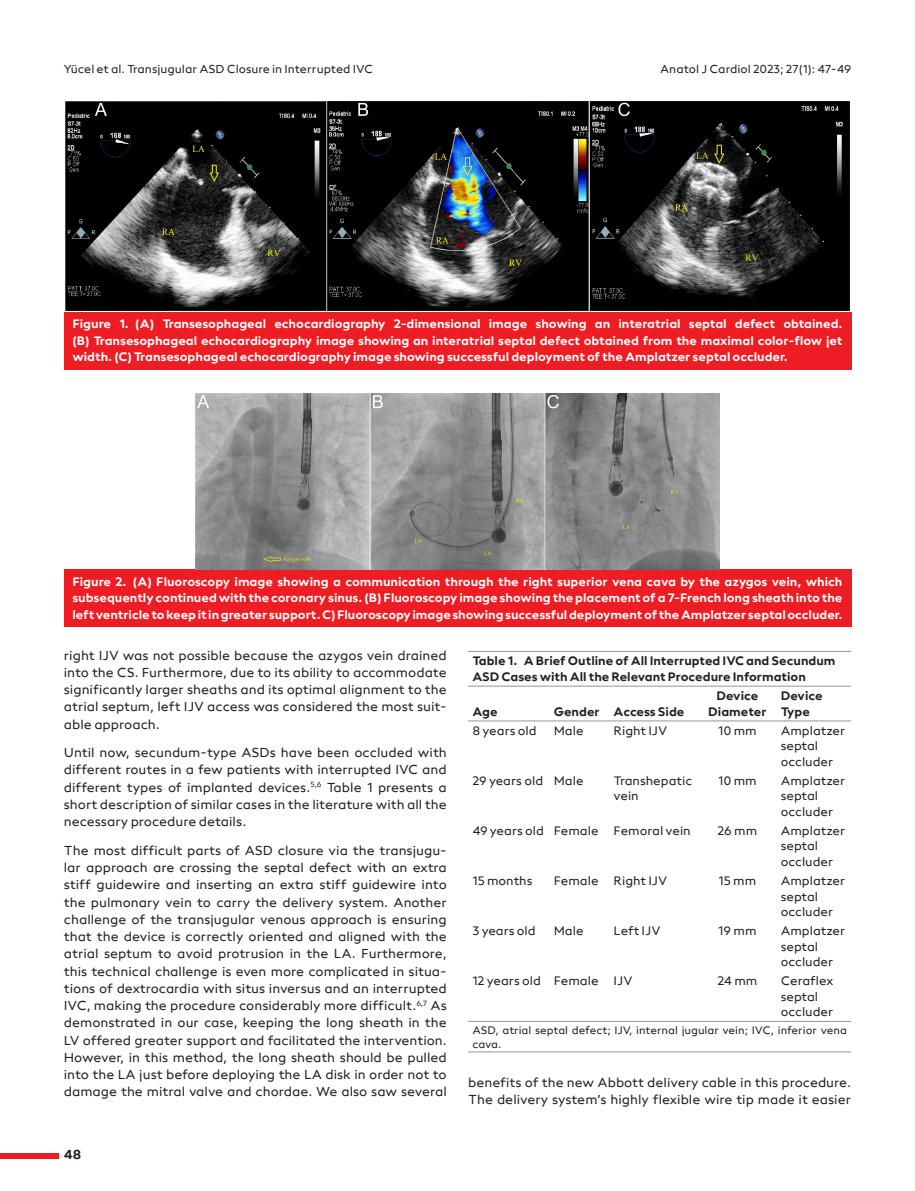
<style>
.page{position:relative;width:915px;height:1191px;background:#fff}
.page>*{position:absolute;margin:0;border:0;box-sizing:border-box;transform-origin:0 0}
.t1{font:13.5px/17.2px "neue Radial A Regular";color:#231f20;text-align:justify}
.t2{font:13.5px "neue Radial A Bold";color:#231f20}
.t3{font:12.75px/16.5px "neue Radial A Bold";color:#fff;text-align:justify}
.t4{font:12.75px/15.3px "neue Radial A Regular";color:#231f20}
.t5{font:12.75px/15.3px "neue Radial A Bold";color:#231f20}
.t6{font:12px "neue Radial A Regular";color:#231f20}
.t7{font:11.25px/13.5px "neue Radial A Regular";color:#231f20}
</style>
<div class="page">
<div style="left:0;top:1152px;width:58px;height:6px;background:#ee1d23"></div>
<div style="left:64px;top:312px;width:786px;height:57px;background:#ee1d23"></div>
<img style="left:65px;top:101px;width:784px;height:210px">
<div style="left:64px;top:569px;width:786px;height:58px;background:#ee1d23"></div>
<img style="left:196px;top:393px;width:523px;height:176px">
<hr style="left:468px;top:651px;width:382px;height:1px;background:#939598">
<hr style="left:468px;top:1051px;width:382px;height:1px;background:#939598">
<hr style="left:468px;top:686px;width:81px;height:1px;background:#939598">
<hr style="left:549px;top:686px;width:60px;height:1px;background:#939598">
<hr style="left:609px;top:686px;width:89px;height:1px;background:#939598">
<hr style="left:698px;top:686px;width:78px;height:1px;background:#939598">
<hr style="left:776px;top:686px;width:74px;height:1px;background:#939598">
<hr style="left:468px;top:720px;width:81px;height:1px;background:#939598">
<hr style="left:549px;top:720px;width:60px;height:1px;background:#939598">
<hr style="left:609px;top:720px;width:89px;height:1px;background:#939598">
<hr style="left:698px;top:720px;width:78px;height:1px;background:#939598">
<hr style="left:776px;top:720px;width:74px;height:1px;background:#939598">
<hr style="left:468px;top:1021px;width:81px;height:1px;background:#939598">
<hr style="left:549px;top:1021px;width:60px;height:1px;background:#939598">
<hr style="left:609px;top:1021px;width:89px;height:1px;background:#939598">
<hr style="left:698px;top:1021px;width:78px;height:1px;background:#939598">
<hr style="left:776px;top:1021px;width:74px;height:1px;background:#939598">
<p class="t6" style="left:64px;top:61px;width:310px">Yücel et al. Transjugular ASD Closure in Interrupted IVC</p>
<p class="t6" style="left:660px;top:61px;width:192px">Anatol J Cardiol 2023; 27(1): 47-49</p>
<p class="t3" style="left:72px;top:315px;width:771px">Figure 1. (A) Transesophageal echocardiography 2-dimensional image showing an interatrial septal defect obtained. (B) Transesophageal echocardiography image showing an interatrial septal defect obtained from the maximal color-flow jet width. (C) Transesophageal echocardiography image showing successful deployment of the Amplatzer septal occluder.</p>
<p class="t3" style="left:72px;top:573px;width:771px">Figure 2. (A) Fluoroscopy image showing a communication through the right superior vena cava by the azygos vein, which subsequently continued with the coronary sinus. (B) Fluoroscopy image showing the placement of a 7-French long sheath into the left ventricle to keep it in greater support. C) Fluoroscopy image showing successful deployment of the Amplatzer septal occluder.</p>
<p class="t5" style="left:472px;top:653px;width:364px">Table 1. A Brief Outline of All Interrupted IVC and Secundum<br>ASD Cases with All the Relevant Procedure Information</p>
<p class="t5" style="left:472px;top:703px;width:27px">Age</p>
<p class="t5" style="left:553px;top:703px;width:132px">Gender Access Side</p>
<p class="t1" style="left:64px;top:646px;width:384px">right IJV was not possible because the azygos vein drained into the CS. Furthermore, due to its ability to accommodate significantly larger sheaths and its optimal alignment to the atrial septum, left IJV access was considered the most suit&shy;able approach.</p>
<p class="t1" style="left:64px;top:744px;width:384px">Until now, secundum-type ASDs have been occluded with different routes in a few patients with interrupted IVC and different types of implanted devices.<sup>5,6</sup> Table 1 presents a short description of similar cases in the literature with all the necessary procedure details.</p>
<p class="t1" style="left:64px;top:841px;width:384px">The most difficult parts of ASD closure via the transjugu&shy;lar approach are crossing the septal defect with an extra stiff guidewire and inserting an extra stiff guidewire into the pulmonary vein to carry the delivery system. Another challenge of the transjugular venous approach is ensuring that the device is correctly oriented and aligned with the atrial septum to avoid protrusion in the LA. Furthermore, this technical challenge is even more complicated in situa&shy;tions of dextrocardia with situs inversus and an interrupted IVC, making the procedure considerably more difficult.<sup>6,7</sup> As demonstrated in our case, keeping the long sheath in the LV offered greater support and facilitated the intervention.<br>However, in this method, the long sheath should be pulled into the LA just before deploying the LA disk in order not to damage the mitral valve and chordae. We also saw several</p>
<p class="t5" style="left:708px;top:688px;width:60px;text-align:center">Device<br>Diameter</p>
<p class="t5" style="left:780px;top:688px;width:43px">Device<br>Type</p>
<p class="t4" style="left:472px;top:723px;width:66px">8 years old</p>
<p class="t4" style="left:553px;top:723px;width:31px">Male</p>
<p class="t4" style="left:613px;top:723px;width:55px">Right IJV</p>
<p class="t4" style="left:717px;top:723px;width:40px">10 mm</p>
<p class="t4" style="left:780px;top:723px;width:66px">Amplatzer septal occluder</p>
<p class="t4" style="left:472px;top:773px;width:113px">29 years old Male</p>
<p class="t4" style="left:613px;top:773px;width:80px">Transhepatic vein</p>
<p class="t4" style="left:717px;top:773px;width:40px">10 mm</p>
<p class="t4" style="left:780px;top:773px;width:66px">Amplatzer septal occluder</p>
<p class="t4" style="left:472px;top:823px;width:220px">49 years old Female Femoral vein</p>
<p class="t4" style="left:717px;top:823px;width:41px">26 mm</p>
<p class="t4" style="left:780px;top:823px;width:66px">Amplatzer septal occluder</p>
<p class="t4" style="left:472px;top:873px;width:62px">15 months</p>
<p class="t4" style="left:553px;top:873px;width:115px">Female Right IJV</p>
<p class="t4" style="left:718px;top:873px;width:39px">15 mm</p>
<p class="t4" style="left:780px;top:873px;width:66px">Amplatzer septal occluder</p>
<p class="t4" style="left:472px;top:923px;width:65px">3 years old</p>
<p class="t4" style="left:553px;top:923px;width:31px">Male</p>
<p class="t4" style="left:613px;top:923px;width:48px">Left IJV</p>
<p class="t4" style="left:718px;top:923px;width:40px">19 mm</p>
<p class="t4" style="left:780px;top:923px;width:66px">Amplatzer septal occluder</p>
<p class="t4" style="left:472px;top:973px;width:162px">12 years old Female IJV</p>
<p class="t4" style="left:717px;top:973px;width:42px">24 mm</p>
<p class="t4" style="left:780px;top:973px;width:54px">Ceraflex septal occluder</p>
<p class="t7" style="left:472px;top:1023px;width:376px">ASD, atrial septal defect; IJV, internal jugular vein; IVC, inferior vena cava.</p>
<p class="t1" style="left:468px;top:1073px;width:384px">benefits of the new Abbott delivery cable in this procedure.<br>The delivery system’s highly flexible wire tip made it easier</p>
<p class="t2" style="left:64px;top:1146px;width:19px">48</p>
</div>
